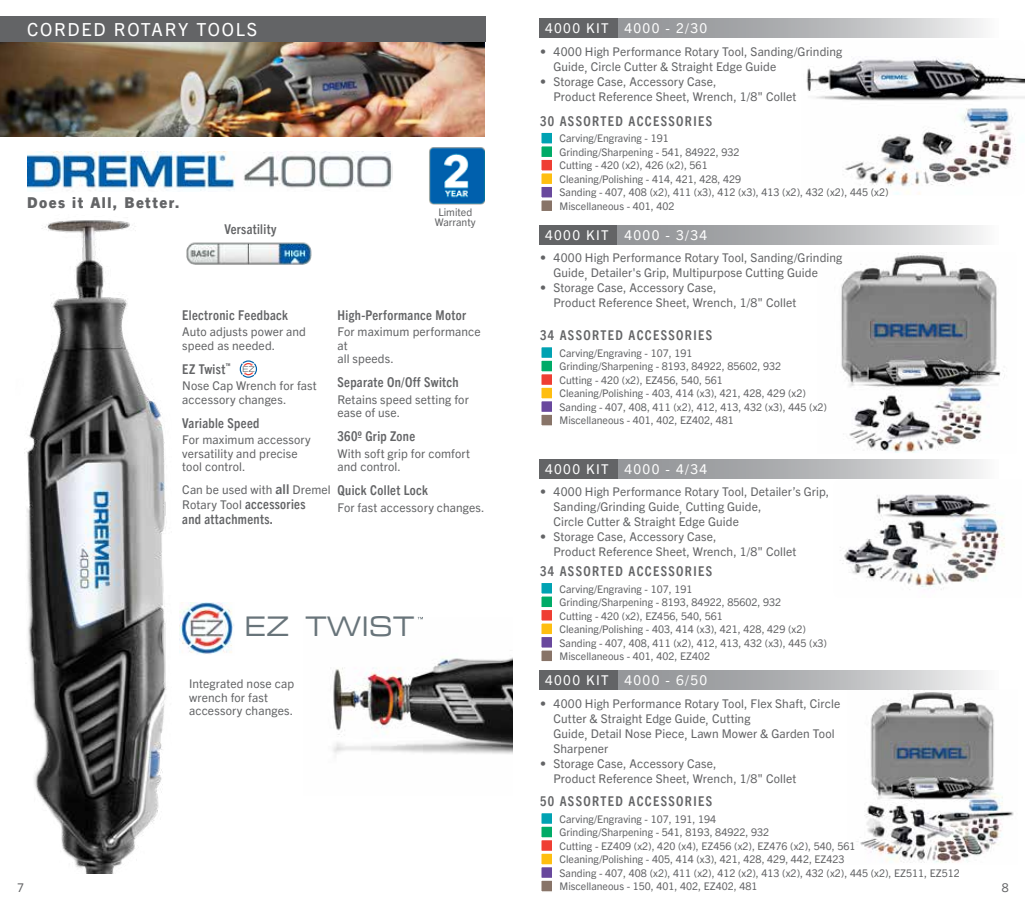
<style>
.page{position:relative;width:1026px;height:905px;background:#fff}
.page>*{position:absolute;margin:0;border:0;box-sizing:border-box;transform-origin:0 0}
.t1{font:expanded 28.35px "Eurostile Next Pro";letter-spacing:.01em;color:#68747a;scale:.95 1}
.t2{font:18px "Trade Gothic Next LT Pro";letter-spacing:.1em;color:#fff}
.t3{font:800 15px "Trade Gothic Next LT Pro";letter-spacing:.1em;color:#636466}
.t4{font:700 condensed 13.5px/15px "Trade Gothic Next LT Pro";letter-spacing:.025em;color:#636466}
.t5{font:700 condensed 13.5px "Trade Gothic Next LT Pro";letter-spacing:.1em;color:#636466}
.t6{font:13.5px "Trade Gothic Next LT Pro";letter-spacing:.1em;color:#fff}
.t7{font:12px/15px "Trade Gothic Next LT Pro";letter-spacing:.01em;color:#636466}
.t8{font:10.5px/13.5px "Trade Gothic Next LT Pro";color:#636466}
.s1{font-weight:700;font-size:13.5px}
.s2{font-weight:400;font-stretch:normal;font-size:12px}
</style>
<div class="page">
<img style="left:24px;top:220px;width:156px;height:653px">
<img style="left:27px;top:151px;width:365px;height:40px">
<img style="left:0;top:42px;width:484px;height:94px">
<img style="left:186px;top:242px;width:126px;height:23px">
<img style="left:333px;top:617px;width:180px;height:137px">
<div style="left:0;top:16px;width:486px;height:26px;background:#636466"></div>
<img style="left:180px;top:602px;width:54px;height:52px">
<svg style="left:240px;top:360px;width:17px;height:18px"></svg>
<img style="left:429px;top:147px;width:55px;height:58px">
<img style="left:841px;top:252px;width:160px;height:201px">
<div style="left:540px;top:346px;width:14px;height:13px;background:#00a2b2;border:2px solid #fff"></div>
<div style="left:540px;top:359px;width:14px;height:14px;background:#00ab67;border:2px solid #fff"></div>
<div style="left:540px;top:373px;width:14px;height:13px;background:#ef3e33;border:2px solid #fff"></div>
<div style="left:540px;top:386px;width:14px;height:14px;background:#febe10;border:2px solid #fff"></div>
<div style="left:540px;top:400px;width:14px;height:13px;background:#69489d;border:2px solid #fff"></div>
<div style="left:540px;top:413px;width:14px;height:14px;background:#887468;border:2px solid #fff"></div>
<div style="left:617px;top:225px;width:382px;height:19px;background:linear-gradient(to right,#86888c,#ededee)"></div>
<div style="left:540px;top:225px;width:77px;height:19px;background:#636466"></div>
<img style="left:856px;top:692px;width:158px;height:171px">
<div style="left:540px;top:811px;width:14px;height:14px;background:#00a2b2;border:2px solid #fff"></div>
<div style="left:540px;top:825px;width:14px;height:13px;background:#00ab67;border:2px solid #fff"></div>
<div style="left:540px;top:838px;width:14px;height:14px;background:#ef3e33;border:2px solid #fff"></div>
<div style="left:540px;top:852px;width:14px;height:13px;background:#febe10;border:2px solid #fff"></div>
<div style="left:540px;top:865px;width:14px;height:14px;background:#69489d;border:2px solid #fff"></div>
<div style="left:540px;top:879px;width:14px;height:13px;background:#887468;border:2px solid #fff"></div>
<div style="left:618px;top:670px;width:381px;height:20px;background:linear-gradient(to right,#86888c,#ededee)"></div>
<div style="left:540px;top:670px;width:78px;height:20px;background:#636466"></div>
<img style="left:840px;top:494px;width:165px;height:96px">
<div style="left:540px;top:581px;width:14px;height:14px;background:#00a2b2;border:2px solid #fff"></div>
<div style="left:540px;top:595px;width:14px;height:13px;background:#00ab67;border:2px solid #fff"></div>
<div style="left:540px;top:608px;width:14px;height:14px;background:#ef3e33;border:2px solid #fff"></div>
<div style="left:540px;top:622px;width:14px;height:13px;background:#febe10;border:2px solid #fff"></div>
<div style="left:540px;top:635px;width:14px;height:14px;background:#69489d;border:2px solid #fff"></div>
<div style="left:540px;top:649px;width:14px;height:13px;background:#887468;border:2px solid #fff"></div>
<div style="left:618px;top:458px;width:381px;height:20px;background:linear-gradient(to right,#86888c,#ededee)"></div>
<div style="left:540px;top:458px;width:78px;height:20px;background:#636466"></div>
<img style="left:806px;top:58px;width:219px;height:137px">
<div style="left:540px;top:131px;width:14px;height:14px;background:#00a2b2;border:2px solid #fff"></div>
<div style="left:540px;top:145px;width:14px;height:13px;background:#00ab67;border:2px solid #fff"></div>
<div style="left:540px;top:158px;width:14px;height:14px;background:#ef3e33;border:2px solid #fff"></div>
<div style="left:540px;top:172px;width:14px;height:13px;background:#febe10;border:2px solid #fff"></div>
<div style="left:540px;top:185px;width:14px;height:14px;background:#69489d;border:2px solid #fff"></div>
<div style="left:540px;top:199px;width:14px;height:13px;background:#887468;border:2px solid #fff"></div>
<div style="left:618px;top:18px;width:381px;height:20px;background:linear-gradient(to right,#86888c,#ededee)"></div>
<div style="left:540px;top:18px;width:78px;height:20px;background:#636466"></div>
<h2 class="t2" style="left:27px;top:17px;width:232px">CORDED ROTARY TOOLS</h2>
<p class="t3" style="left:27px;top:192px;width:154px">Does it All, Better.</p>
<p class="t4" style="left:225px;top:221px;width:54px">Versatility</p>
<p class="t8" style="left:435px;top:206px;width:42px;line-height:10.5px;text-align:center">Limited<br>Warranty</p>
<p class="t4" style="left:338px;top:306px;width:130px">High-Performance Motor</p>
<p class="t7" style="left:338px;top:324px;width:145px;line-height:13.5px">For maximum performance at<br>all speeds.</p>
<p class="t4" style="left:338px;top:374px;width:123px">Separate On/Off Switch</p>
<p class="t7" style="left:338px;top:392px;width:133px;line-height:13.5px">Retains speed setting for ease of use.</p>
<p class="t4" style="left:338px;top:428px;width:79px">360º Grip Zone</p>
<p class="t7" style="left:338px;top:446px;width:134px;line-height:13.5px">With soft grip for comfort and control.</p>
<p class="t4" style="left:338px;top:482px;width:92px">Quick Collet Lock</p>
<p class="t7" style="left:338px;top:499px;width:149px">For fast accessory changes.</p>
<p class="t4" style="left:182px;top:306px;width:107px">Electronic Feedback</p>
<p class="t7" style="left:182px;top:324px;width:125px;line-height:13.5px">Auto adjusts power and speed as needed.</p>
<p class="t4" style="left:182px;top:360px;width:50px">EZ Twist<sup>™</sup></p>
<p class="t7" style="left:182px;top:378px;width:136px;line-height:13.5px">Nose Cap Wrench for fast accessory changes.</p>
<p class="t4" style="left:182px;top:414px;width:79px">Variable Speed</p>
<p class="t7" style="left:182px;top:432px;width:130px;line-height:13.5px">For maximum accessory versatility and precise tool control.</p>
<p class="t7" style="left:182px;top:481px;width:150px">Can be used with <span class="s1">all</span> Dremel</p>
<p class="t4" style="left:182px;top:495px;width:125px"><span class="s2">Rotary Tool</span> accessories and attachments.</p>
<h1 class="t1" style="left:244px;top:611px;width:180px">EZ TWIST</h1>
<p class="t6" style="left:545px;top:19px;width:164px">4000 KIT 4000 - 2/30</p>
<p class="t7" style="left:554px;top:43px;width:290px;text-indent:-14px">• 4000 High Performance Rotary Tool, Sanding/Grinding<br>Guide, Circle Cutter &amp; Straight Edge Guide</p>
<p class="t7" style="left:554px;top:73px;width:244px;text-indent:-14px">• Storage Case, Accessory Case,<br>Product Reference Sheet, Wrench, 1/8" Collet</p>
<p class="t8" style="left:560px;top:131px;width:331px">Carving/Engraving - 191<br>Grinding/Sharpening - 541, 84922, 932<br>Cutting - 420 (x2), 426 (x2), 561<br>Cleaning/Polishing - 414, 421, 428, 429<br>Sanding - 407, 408 (x2), 411 (x3), 412 (x3), 413 (x2), 432 (x2), 445 (x2)<br>Miscellaneous - 401, 402</p>
<p class="t5" style="left:540px;top:112px;width:174px">30 ASSORTED ACCESSORIES</p>
<p class="t6" style="left:545px;top:225px;width:164px">4000 KIT 4000 - 3/34</p>
<p class="t7" style="left:554px;top:249px;width:290px;text-indent:-14px">• 4000 High Performance Rotary Tool, Sanding/Grinding<br>Guide, Detailer's Grip, Multipurpose Cutting Guide</p>
<p class="t7" style="left:554px;top:279px;width:244px;text-indent:-14px">• Storage Case, Accessory Case,<br>Product Reference Sheet, Wrench, 1/8" Collet</p>
<p class="t8" style="left:560px;top:345px;width:269px">Carving/Engraving - 107, 191<br>Grinding/Sharpening - 8193, 84922, 85602, 932<br>Cutting - 420 (x2), EZ456, 540, 561<br>Cleaning/Polishing - 403, 414 (x3), 421, 428, 429 (x2)<br>Sanding - 407, 408, 411 (x2), 412, 413, 432 (x3), 445 (x2)<br>Miscellaneous - 401, 402, EZ402, 481</p>
<p class="t5" style="left:540px;top:326px;width:174px">34 ASSORTED ACCESSORIES</p>
<p class="t6" style="left:545px;top:459px;width:164px">4000 KIT 4000 - 4/34</p>
<p class="t7" style="left:554px;top:483px;width:277px;text-indent:-14px">• 4000 High Performance Rotary Tool, Detailer’s Grip,<br>Sanding/Grinding Guide, Cutting Guide,<br>Circle Cutter &amp; Straight Edge Guide</p>
<p class="t7" style="left:554px;top:528px;width:244px;text-indent:-14px">• Storage Case, Accessory Case,<br>Product Reference Sheet, Wrench, 1/8" Collet</p>
<p class="t8" style="left:560px;top:581px;width:269px">Carving/Engraving - 107, 191<br>Grinding/Sharpening - 8193, 84922, 85602, 932<br>Cutting - 420 (x2), EZ456, 540, 561<br>Cleaning/Polishing - 403, 414 (x3), 421, 428, 429 (x2)<br>Sanding - 407, 408, 411 (x2), 412, 413, 432 (x3), 445 (x3)<br>Miscellaneous - 401, 402, EZ402</p>
<p class="t5" style="left:540px;top:561px;width:174px">34 ASSORTED ACCESSORIES</p>
<p class="t6" style="left:545px;top:671px;width:164px">4000 KIT 4000 - 6/50</p>
<p class="t7" style="left:189px;top:676px;width:107px;line-height:13.5px">Integrated nose cap wrench for fast accessory changes.</p>
<p class="t7" style="left:554px;top:695px;width:288px;text-indent:-14px">• 4000 High Performance Rotary Tool, Flex Shaft, Circle Cutter &amp; Straight Edge Guide, Cutting<br>Guide, Detail Nose Piece, Lawn Mower &amp; Garden Tool Sharpener</p>
<p class="t7" style="left:554px;top:755px;width:244px;text-indent:-14px">• Storage Case, Accessory Case,<br>Product Reference Sheet, Wrench, 1/8" Collet</p>
<p class="t8" style="left:560px;top:811px;width:402px">Carving/Engraving - 107, 191, 194<br>Grinding/Sharpening - 541, 8193, 84922, 932<br>Cutting - EZ409 (x2), 420 (x4), EZ456 (x2), EZ476 (x2), 540, 561<br>Cleaning/Polishing - 405, 414 (x3), 421, 428, 429, 442, EZ423<br>Sanding - 407, 408 (x2), 411 (x2), 412 (x2), 413 (x2), 432 (x2), 445 (x2), EZ511, EZ512<br>Miscellaneous - 150, 401, 402, EZ402, 481</p>
<p class="t5" style="left:540px;top:791px;width:174px">50 ASSORTED ACCESSORIES</p>
<p class="t7" style="left:17px;top:879px;width:8px">7</p>
<p class="t7" style="left:1002px;top:879px;width:8px">8</p>
</div>
